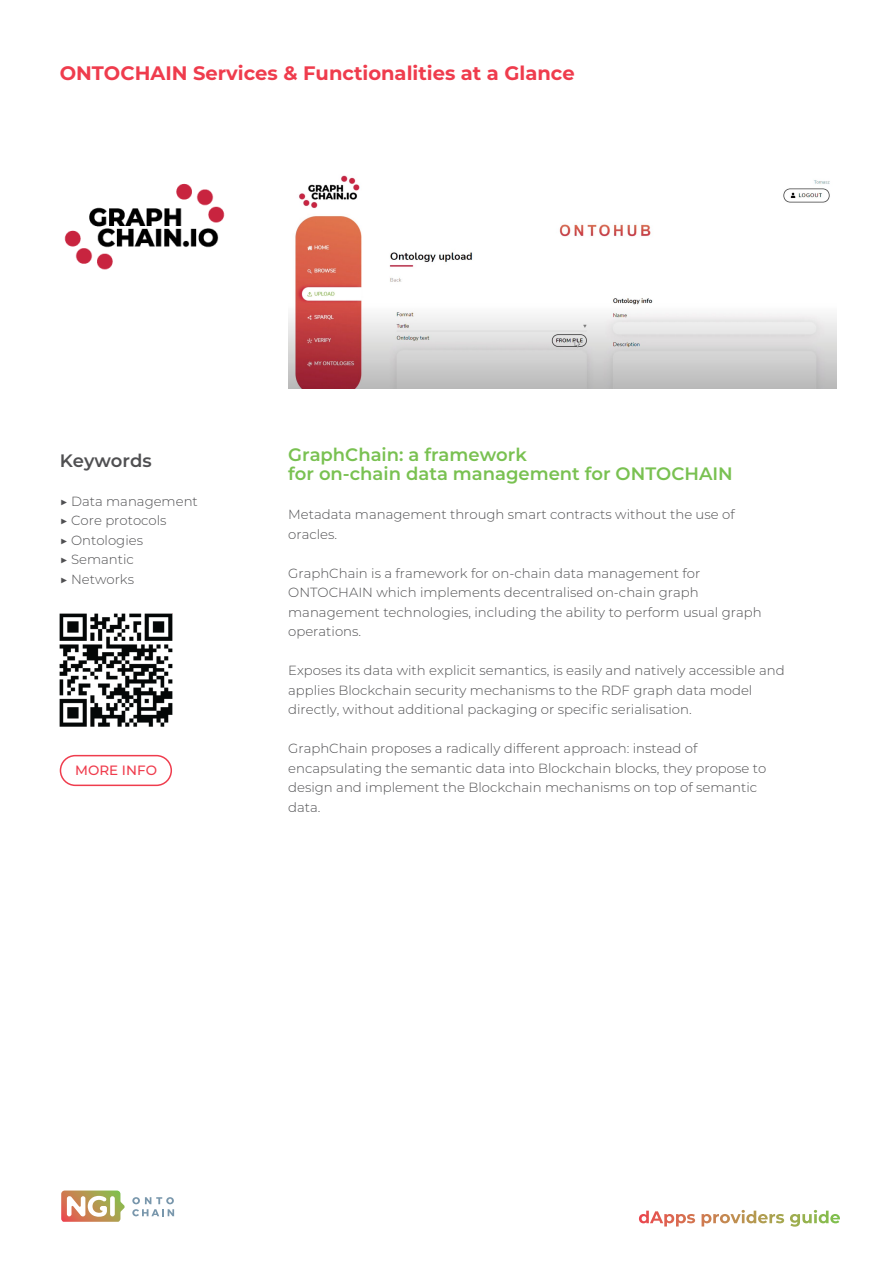
<style>
.page{position:relative;width:893px;height:1263px;background:#fff}
.page>*{position:absolute;margin:0;border:0;box-sizing:border-box;transform-origin:0 0}
.t1{font:700 19.5px "Montserrat";color:#ef3c4d}
.t2{font:600 18px/19.5px "Montserrat";color:#79c151}
.t3{font:600 18px "Montserrat";color:#4f4f51}
.t4{font:500 13.5px "Montserrat";color:#ef3c4d}
.t5{font:300 13.2px/19.5px "Montserrat";color:#4f4f51}
</style>
<div class="page">
<svg style="left:132px;top:1197px;width:42px;height:19px"></svg>
<svg style="left:61px;top:1190px;width:64px;height:32px"></svg>
<img style="left:64px;top:183px;width:161px;height:87px">
<img style="left:288px;top:175px;width:548px;height:214px">
<img style="left:60px;top:614px;width:113px;height:112px">
<div style="left:60px;top:755px;width:112px;height:31px;border:2px solid #ef3c4d;border-radius:15px"></div>
<svg style="left:639px;top:1210px;width:201px;height:17px"></svg>
<h1 class="t1" style="left:60px;top:59px;width:517px">ONTOCHAIN Services &amp; Functionalities at a Glance</h1>
<h2 class="t3" style="left:60px;top:448px;width:94px">Keywords</h2>
<p class="t5" style="left:60px;top:491px;width:140px">▶ Data management ▶ Core protocols<br>▶ Ontologies<br>▶ Semantic<br>▶ Networks</p>
<p class="t4" style="left:75px;top:760px;width:83px">MORE INFO</p>
<h2 class="t2" style="left:288px;top:444px;width:446px">GraphChain: a framework<br>for on-chain data management for ONTOCHAIN</h2>
<p class="t5" style="left:288px;top:504px;width:448px">Metadata management through smart contracts without the use of oracles.</p>
<p class="t5" style="left:288px;top:563px;width:475px">GraphChain is a framework for on-chain data management for ONTOCHAIN which implements decentralised on-chain graph management technologies, including the ability to perform usual graph operations.</p>
<p class="t5" style="left:288px;top:660px;width:498px">Exposes its data with explicit semantics, is easily and natively accessible and applies Blockchain security mechanisms to the RDF graph data model directly, without additional packaging or specific serialisation.</p>
<p class="t5" style="left:288px;top:738px;width:480px">GraphChain proposes a radically different approach: instead of encapsulating the semantic data into Blockchain blocks, they propose to design and implement the Blockchain mechanisms on top of semantic data.</p>
</div>
